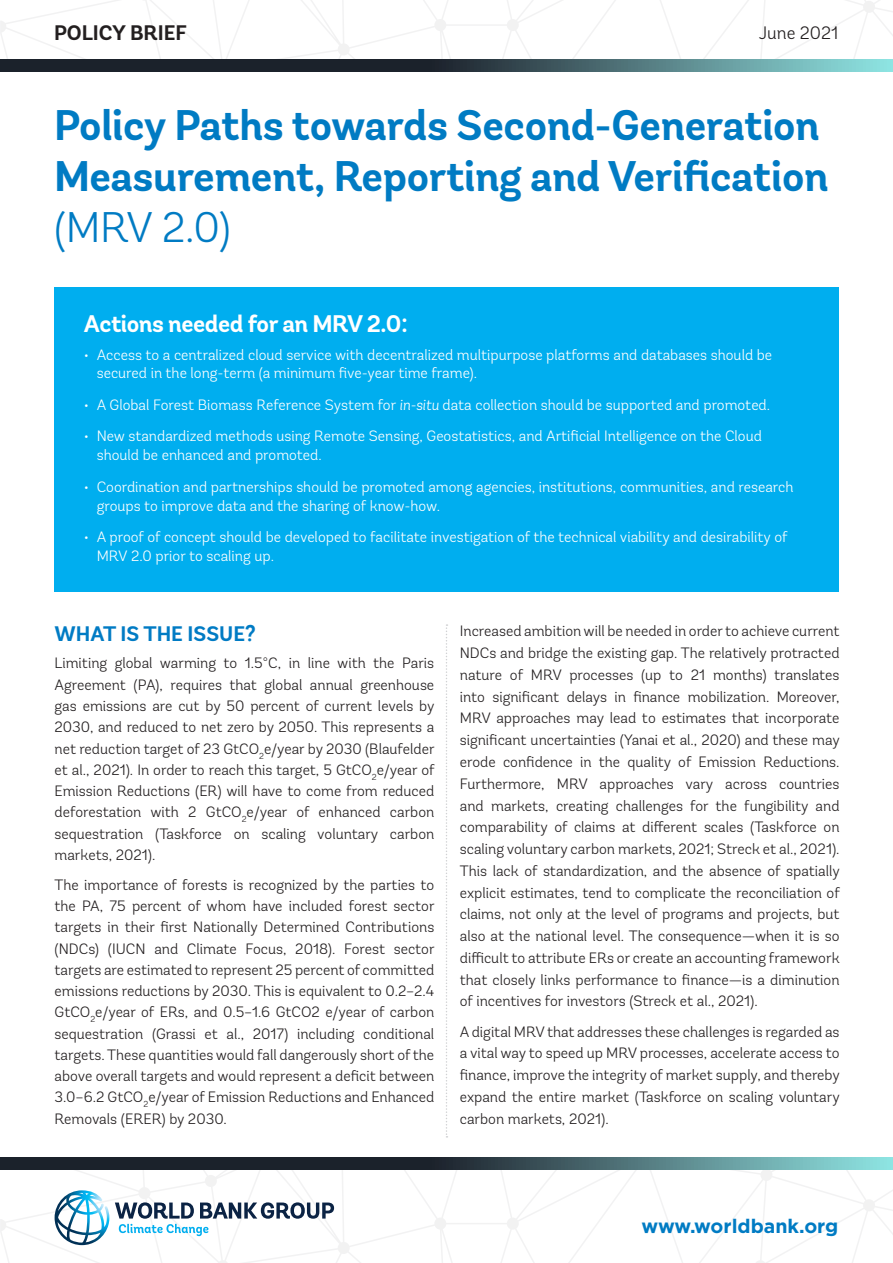
<style>
.page{position:relative;width:893px;height:1263px;background:#fff}
.page>*{position:absolute;margin:0;border:0;box-sizing:border-box;transform-origin:0 0}
.Series{font:700 42.75px/51px "Andes";letter-spacing:-.01em;color:#007bc3}
.Body_no_space{font:700 24px "Andes";letter-spacing:-.02em;color:#fff}
.Body_no_space-2{font:700 21px "Andes";color:#007bc4}
.Body_no_space-3{font:700 21px "Andes";color:#231f20}
.t1{font:700 19.5px "Gotham";color:#007bc3}
.Body_no_space-4{font:300 18px "Andes";color:#231f20}
.Body_no_space-5{font:300 15px/21.8px "Andes";color:#231f20;text-align:justify}
.t2{font:300 15px/18.8px "Andes";color:#fff}
.s1{font-weight:300}
.s2{font-style:italic}
</style>
<div class="page">
<svg style="left:1px;top:0;width:892px;height:59px"></svg>
<svg style="left:1px;top:59px;width:892px;height:13px;background:#3a545b"></svg>
<div style="left:54px;top:288px;width:784px;height:304px;background:#00aeef"></div>
<svg style="left:1px;top:1170px;width:892px;height:93px"></svg>
<svg style="left:1px;top:1157px;width:892px;height:13px;background:#3a545b"></svg>
<svg style="left:55px;top:1190px;width:54px;height:55px"></svg>
<svg style="left:115px;top:1202px;width:219px;height:34px"></svg>
<svg style="left:446px;top:624px;width:1px;height:513px"></svg>
<p class="Body_no_space-3" style="left:54px;top:20px;width:134px">POLICY BRIEF</p>
<p class="Body_no_space-4" style="left:759px;top:22px;width:81px">June 2021</p>
<p class="Series" style="left:54px;top:101px;width:776px">Policy Paths towards Second-Generation<br>Measurement, Reporting and Verification <span class="s1">(MRV 2.0)</span></p>
<p class="Body_no_space" style="left:84px;top:309px;width:326px">Actions needed for an MRV 2.0:</p>
<p class="t2" style="left:97px;top:345px;width:677px;text-indent:-13px">• Access to a centralized cloud service with decentralized multipurpose platforms and databases should be secured in the long-term (a minimum five-year time frame).</p>
<p class="t2" style="left:84px;top:395px;width:688px">• A Global Forest Biomass Reference System for <span class="s2">in-situ</span> data collection should be supported and promoted.</p>
<p class="t2" style="left:97px;top:427px;width:667px;text-indent:-13px">• New standardized methods using Remote Sensing, Geostatistics, and Artificial Intelligence on the Cloud should be enhanced and promoted.</p>
<p class="t2" style="left:97px;top:477px;width:698px;text-indent:-13px">• Coordination and partnerships should be promoted among agencies, institutions, communities, and research groups to improve data and the sharing of know-how.</p>
<p class="t2" style="left:97px;top:527px;width:692px;text-indent:-13px">• A proof of concept should be developed to facilitate investigation of the technical viability and desirability of<br>MRV 2.0 prior to scaling up.</p>
<p class="Body_no_space-2" style="left:55px;top:620px;width:203px">WHAT IS THE ISSUE?</p>
<p class="Body_no_space-5" style="left:55px;top:652px;width:382px;line-height:21.3px">Limiting global warming to 1.5°C, in line with the Paris Agreement (PA), requires that global annual greenhouse gas emissions are cut by 50 percent of current levels by 2030, and reduced to net zero by 2050. This represents a net reduction target of 23 GtCO<sub>2</sub>e/year by 2030 (Blaufelder et al., 2021). In order to reach this target, 5 GtCO<sub>2</sub>e/year of Emission Reductions (ER) will have to come from reduced deforestation with 2 GtCO<sub>2</sub>e/year of enhanced carbon sequestration (Taskforce on scaling voluntary carbon markets, 2021).</p>
<p class="Body_no_space-5" style="left:55px;top:874px;width:382px;line-height:21.3px">The importance of forests is recognized by the parties to the PA, 75 percent of whom have included forest sector targets in their first Nationally Determined Contributions (NDCs) (IUCN and Climate Focus, 2018). Forest sector targets are estimated to represent 25 percent of committed emissions reductions by 2030. This is equivalent to 0.2–2.4<br>GtCO<sub>2</sub>e/year of ERs, and 0.5–1.6 GtCO2 e/year of carbon sequestration (Grassi et al., 2017) including conditional targets. These quantities would fall dangerously short of the above overall targets and would represent a deficit between 3.0–6.2 GtCO<sub>2</sub>e/year of Emission Reductions and Enhanced Removals (ERER) by 2030.</p>
<p class="Body_no_space-5" style="left:460px;top:620px;width:382px">Increased ambition will be needed in order to achieve current NDCs and bridge the existing gap. The relatively protracted nature of MRV processes (up to 21 months) translates into significant delays in finance mobilization. Moreover, MRV approaches may lead to estimates that incorporate significant uncertainties (Yanai et al., 2020) and these may erode confidence in the quality of Emission Reductions.<br>Furthermore, MRV approaches vary across countries and markets, creating challenges for the fungibility and comparability of claims at different scales (Taskforce on scaling voluntary carbon markets, 2021; Streck et al., 2021).<br>This lack of standardization, and the absence of spatially explicit estimates, tend to complicate the reconciliation of claims, not only at the level of programs and projects, but also at the national level. The consequence—when it is so difficult to attribute ERs or create an accounting framework that closely links performance to finance—is a diminution of incentives for investors (Streck et al., 2021).</p>
<p class="Body_no_space-5" style="left:460px;top:1020px;width:382px">A digital MRV that addresses these challenges is regarded as a vital way to speed up MRV processes, accelerate access to finance, improve the integrity of market supply, and thereby expand the entire market (Taskforce on scaling voluntary carbon markets, 2021).</p>
<p class="t1" style="left:641px;top:1213px;width:198px">www.worldbank.org</p>
</div>
